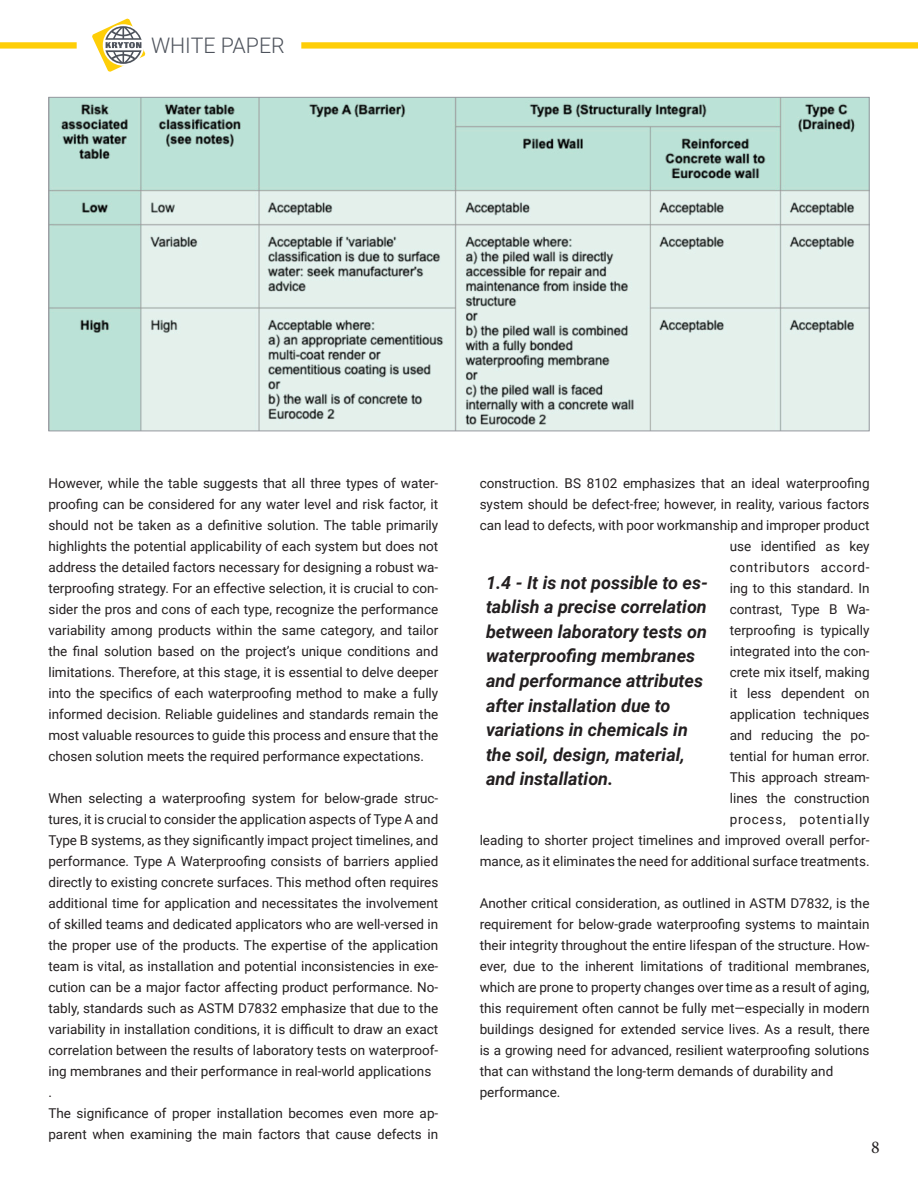
<style>
.page{position:relative;width:918px;height:1188px;background:#fff}
.page>*{position:absolute;margin:0;border:0;box-sizing:border-box;transform-origin:0 0}
.t1{font:300 21.45px "Roboto";color:#4e535c}
.t2{font:italic 700 18px/24.6px "Roboto";color:#231f20}
.t3{font:18px "Minion Pro";color:#231f20}
.t4{font:13.5px/21px "Roboto";color:#231f20;text-align:justify}
</style>
<div class="page">
<div style="left:301px;top:42px;width:617px;height:7px;background:#fece08"></div>
<div style="left:0;top:42px;width:77px;height:7px;background:#fece08"></div>
<svg style="left:92px;top:18px;width:54px;height:54px"></svg>
<img style="left:50px;top:99px;width:818px;height:330px">
<p class="t1" style="left:151px;top:30px;width:135px">WHITE PAPER</p>
<p class="t4" style="left:48px;top:472px;width:391px">However, while the table suggests that all three types of water&shy;proofing can be considered for any water level and risk factor, it should not be taken as a definitive solution. The table primarily highlights the potential applicability of each system but does not address the detailed factors necessary for designing a robust wa&shy;terproofing strategy. For an effective selection, it is crucial to con&shy;sider the pros and cons of each type, recognize the performance variability among products within the same category, and tailor the final solution based on the project’s unique conditions and limitations. Therefore, at this stage, it is essential to delve deeper into the specifics of each waterproofing method to make a fully informed decision. Reliable guidelines and standards remain the most valuable resources to guide this process and ensure that the chosen solution meets the required performance expectations.</p>
<p class="t4" style="left:48px;top:787px;width:391px">When selecting a waterproofing system for below-grade struc&shy;tures, it is crucial to consider the application aspects of Type A and Type B systems, as they significantly impact project timelines, and performance. Type A Waterproofing consists of barriers applied directly to existing concrete surfaces. This method often requires additional time for application and necessitates the involvement of skilled teams and dedicated applicators who are well-versed in the proper use of the products. The expertise of the application team is vital, as installation and potential inconsistencies in exe&shy;cution can be a major factor affecting product performance. No&shy;tably, standards such as ASTM D7832 emphasize that due to the variability in installation conditions, it is difficult to draw an exact correlation between the results of laboratory tests on waterproof&shy;ing membranes and their performance in real-world applications</p>
<p class="t4" style="left:48px;top:1081px;width:5px">.</p>
<p class="t4" style="left:48px;top:1102px;width:391px">The significance of proper installation becomes even more ap&shy;parent when examining the main factors that cause defects in</p>
<p class="t4" style="left:480px;top:472px;width:391px;text-align:right">construction. BS 8102 emphasizes that an ideal waterproofing system should be defect-free; however, in reality, various factors can lead to defects, with poor workmanship and improper product use identified as key<br>contributors accord-<br>ing to this standard. In<br>contrast, Type B Wa-<br>terproofing is typically<br>integrated into the con-<br>crete mix itself, making<br>it less dependent on<br>application techniques<br>and reducing the po-<br>tential for human error.<br>This approach stream-<br>lines the construction<br>process, potentially<br>leading to shorter project timelines and improved overall perfor&shy;mance, as it eliminates the need for additional surface treatments.</p>
<p class="t4" style="left:480px;top:892px;width:391px">Another critical consideration, as outlined in ASTM D7832, is the requirement for below-grade waterproofing systems to maintain their integrity throughout the entire lifespan of the structure. How&shy;ever, due to the inherent limitations of traditional membranes, which are prone to property changes over time as a result of aging, this requirement often cannot be fully met—especially in modern buildings designed for extended service lives. As a result, there is a growing need for advanced, resilient waterproofing solutions that can withstand the long-term demands of durability and</p>
<p class="t4" style="left:480px;top:1081px;width:82px">performance.</p>
<p class="t2" style="left:486px;top:569px;width:224px">1.4 - It is not possible to es&shy;tablish a precise correlation between laboratory tests on waterproofing membranes and performance attributes after installation due to variations in chemicals in the soil, design, material, and installation.</p>
<p class="t3" style="left:871px;top:1136px;width:10px">8</p>
</div>
